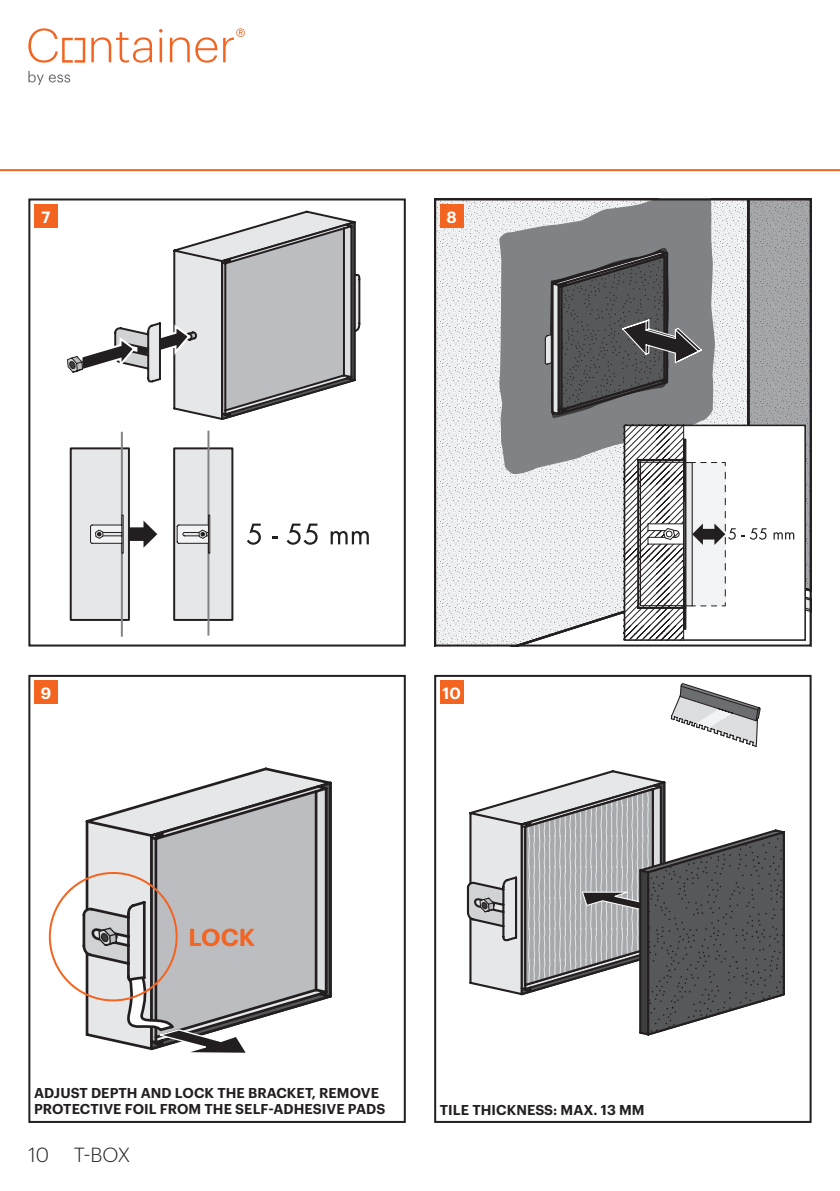
<style>
.page{position:relative;width:840px;height:1191px;background:#fff}
.page>*{position:absolute;margin:0;border:0;box-sizing:border-box;transform-origin:0 0}
.t1{font:600 24px "Graphik";color:#f36421}
.t2{font:300 20px "Graphik";color:#231f20}
.t3{font:600 16px "Graphik";color:#fff}
.t4{font:600 14px/16.8px "Graphik";letter-spacing:.005em;color:#231f20}
</style>
<div class="page">
<hr style="left:0;top:169px;width:839px;height:2px;background:#f36421">
<svg style="left:91px;top:32px;width:61px;height:31px"></svg>
<hr style="left:159px;top:38px;width:3px;height:24px;background:#f36421">
<svg style="left:159px;top:29px;width:3px;height:4px"></svg>
<svg style="left:170px;top:37px;width:47px;height:26px"></svg>
<svg style="left:223px;top:28px;width:22px;height:34px"></svg>
<svg style="left:28px;top:71px;width:42px;height:14px"></svg>
<svg style="left:28px;top:28px;width:57px;height:35px"></svg>
<svg style="left:670px;top:683px;width:90px;height:64px"></svg>
<svg style="left:466px;top:771px;width:319px;height:265px"></svg>
<div style="left:434px;top:675px;width:377px;height:448px;border:2px solid #231f20"></div>
<div style="left:70px;top:447px;width:60px;height:174px;background:#e6e7e9;border:2px solid #231f20"></div>
<div style="left:173px;top:447px;width:60px;height:174px;background:#e6e7e9;border:2px solid #231f20"></div>
<hr style="left:207px;top:431px;width:2px;height:204px;background:#808285">
<svg style="left:176px;top:514px;width:35px;height:40px"></svg>
<hr style="left:121px;top:432px;width:2px;height:204px;background:#808285">
<svg style="left:90px;top:514px;width:67px;height:40px"></svg>
<svg style="left:247px;top:523px;width:14px;height:22px"></svg>
<svg style="left:286px;top:523px;width:31px;height:22px"></svg>
<svg style="left:330px;top:531px;width:38px;height:13px"></svg>
<svg style="left:67px;top:210px;width:294px;height:210px"></svg>
<div style="left:28px;top:198px;width:377px;height:448px;border:2px solid #231f20"></div>
<svg style="left:81px;top:769px;width:249px;height:284px"></svg>
<div style="left:28px;top:675px;width:377px;height:448px;border:2px solid #231f20"></div>
<svg style="left:437px;top:201px;width:77px;height:442px"></svg>
<svg style="left:498px;top:201px;width:16px;height:273px;fill:#808285"></svg>
<svg style="left:514px;top:198px;width:297px;height:448px"></svg>
<hr style="left:638px;top:459px;width:46px;height:2px;background:#231f20">
<hr style="left:638px;top:607px;width:46px;height:2px;background:#231f20">
<hr style="left:636px;top:460px;width:3px;height:148px;background:#231f20">
<div style="left:623px;top:424px;width:182px;height:217px;border:2px solid #231f20"></div>
<div style="left:34px;top:204px;width:24px;height:24px;background:#f36421"></div>
<div style="left:439px;top:204px;width:24px;height:24px;background:#f36421"></div>
<div style="left:34px;top:680px;width:24px;height:24px;background:#f36421"></div>
<div style="left:439px;top:680px;width:24px;height:24px;background:#f36421"></div>
<p class="t3" style="left:41px;top:205px;width:10px">7</p>
<p class="t3" style="left:446px;top:205px;width:12px">8</p>
<p class="t3" style="left:41px;top:681px;width:12px">9</p>
<p class="t3" style="left:442px;top:681px;width:20px">10</p>
<p class="t1" style="left:188px;top:918px;width:68px">LOCK</p>
<p class="t4" style="left:34px;top:1082px;width:352px">ADJUST DEPTH AND LOCK THE BRACKET, REMOVE<br>PROTECTIVE FOIL FROM THE SELF-ADHESIVE PADS</p>
<h2 class="t2" style="left:28px;top:1140px;width:103px">10 T-BOX</h2>
<p class="t4" style="left:439px;top:1099px;width:206px">TILE THICKNESS: MAX. 13 MM</p>
</div>
